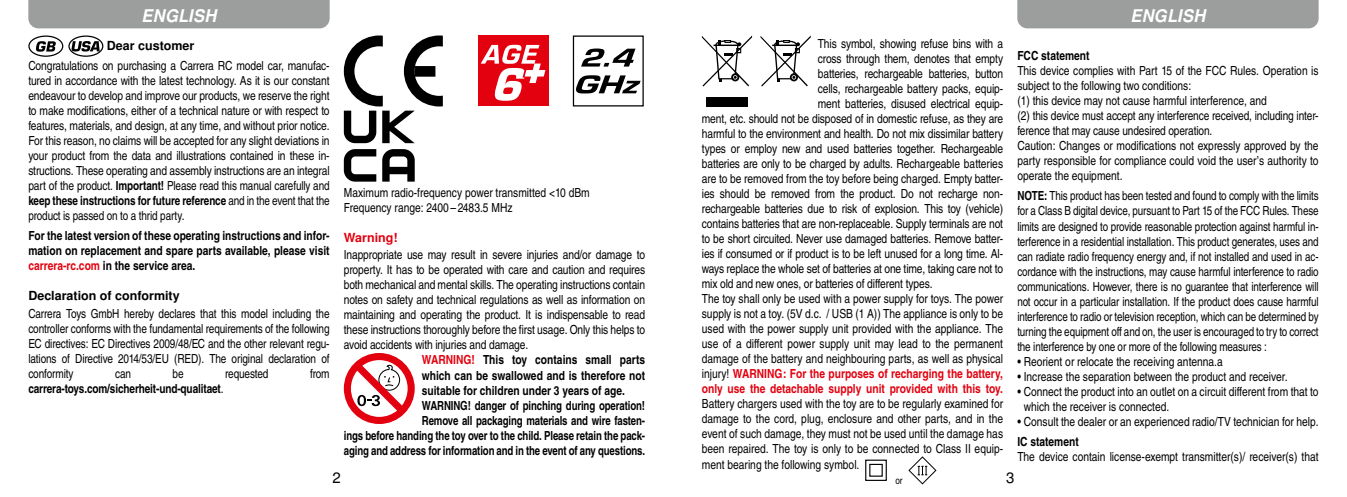
<style>
.page{position:relative;width:1347px;height:497px;background:#fff}
.page>*{position:absolute;margin:0;border:0;box-sizing:border-box;transform-origin:0 0}
.t1{font:italic 700 17.5px "Nimbus San LOT";letter-spacing:.02em;color:#fff;scale:.94 1}
.t2{font:15px "Nimbus San LOT";color:#000}
.t3{font:12.5px/15px "Nimbus San LOT Reg Con";letter-spacing:-.01em;color:#000;text-align:justify}
.t4{font:12.5px/15px "Nimbus San LOT Reg Con";letter-spacing:-.01em;color:#000;text-align:justify;scale:.96 1}
.t5{font:12.5px/15px "Nimbus San LOT Bol Con";letter-spacing:-.01em;color:#000;text-align:justify}
.t6{font:12.5px "Nimbus San LOT Bol Con";letter-spacing:-.01em;color:#000;scale:.94 1}
.t7{font:12.5px/15px "Nimbus San LOT Bol Con";color:#e3000f}
.t8{font:700 12.5px "Nimbus San LOT";color:#000}
.t9{font:700 12.5px "Nimbus San LOT";color:#e3000f}
.t10{font:10px "Nimbus San LOT Reg Con";color:#000}
.s1{font-family:"Nimbus San LOT Reg Con";color:#000}
.s2{font-family:"Nimbus San LOT Bol Con"}
.s3{font-family:"Nimbus San LOT Reg Con"}
.s4{color:#e3000f}
</style>
<div class="page">
<div style="left:706px;top:96px;width:41px;height:10px;background:#000"></div>
<svg style="left:702px;top:35px;width:50px;height:51px"></svg>
<svg style="left:760px;top:36px;width:50px;height:50px"></svg>
<svg style="left:865px;top:459px;width:22px;height:22px"></svg>
<svg style="left:908px;top:456px;width:29px;height:28px"></svg>
<svg style="left:69px;top:36px;width:34px;height:20px"></svg>
<div style="left:68px;top:35px;width:35px;height:22px;border:1px solid #000;border-radius:50%"></div>
<svg style="left:72px;top:41px;width:28px;height:10px"></svg>
<svg style="left:29px;top:36px;width:34px;height:20px"></svg>
<div style="left:28px;top:35px;width:35px;height:22px;border:1px solid #000;border-radius:50%"></div>
<svg style="left:36px;top:41px;width:20px;height:11px"></svg>
<div style="left:477px;top:35px;width:71px;height:71px;background:#e3000f"></div>
<svg style="left:480px;top:45px;width:65px;height:56px"></svg>
<svg style="left:572px;top:35px;width:72px;height:72px"></svg>
<svg style="left:344px;top:35px;width:99px;height:108px"></svg>
<svg style="left:344px;top:149px;width:32px;height:32px"></svg>
<svg style="left:382px;top:149px;width:33px;height:32px"></svg>
<svg style="left:344px;top:353px;width:71px;height:70px"></svg>
<div style="left:1017px;top:0;width:301px;height:28px;background:#9c9d9d"></div>
<div style="left:28px;top:0;width:302px;height:28px;background:#9c9d9d"></div>
<h1 class="t1" style="left:141px;top:5px;width:81px">ENGLISH</h1>
<h1 class="t1" style="left:1130px;top:5px;width:81px">ENGLISH</h1>
<p class="t3" style="left:818px;top:36px;width:187px">This symbol, showing refuse bins with a</p>
<p class="t3" style="left:818px;top:51px;width:187px">cross through them, denotes that empty</p>
<p class="t3" style="left:818px;top:66px;width:187px">batteries, rechargeable batteries, button</p>
<p class="t3" style="left:818px;top:81px;width:187px">cells, rechargeable battery packs, equip-</p>
<p class="t3" style="left:818px;top:96px;width:187px">ment batteries, disused electrical equip-</p>
<p class="t3" style="left:702px;top:111px;width:303px">ment, etc. should not be disposed of in domestic refuse, as they are</p>
<p class="t3" style="left:702px;top:126px;width:303px">harmful to the environment and health. Do not mix dissimilar battery</p>
<p class="t3" style="left:702px;top:141px;width:303px">types or employ new and used batteries together. Rechargeable</p>
<p class="t3" style="left:702px;top:156px;width:303px">batteries are only to be charged by adults. Rechargeable batteries</p>
<p class="t3" style="left:702px;top:171px;width:303px">are to be removed from the toy before being charged. Empty batter-</p>
<p class="t3" style="left:702px;top:186px;width:303px">ies should be removed from the product. Do not recharge non-</p>
<p class="t3" style="left:702px;top:201px;width:303px">rechargeable batteries due to risk of explosion. This toy (vehicle)</p>
<p class="t3" style="left:702px;top:216px;width:303px">contains batteries that are non-replaceable. Supply terminals are not</p>
<p class="t3" style="left:702px;top:231px;width:303px">to be short circuited. Never use damaged batteries. Remove batter-</p>
<p class="t3" style="left:702px;top:246px;width:303px">ies if consumed or if product is to be left unused for a long time. Al-</p>
<p class="t3" style="left:702px;top:261px;width:303px">ways replace the whole set of batteries at one time, taking care not to</p>
<p class="t3" style="left:702px;top:276px;width:232px">mix old and new ones, or batteries of different types.</p>
<p class="t3" style="left:702px;top:291px;width:303px">The toy shall only be used with a power supply for toys. The power</p>
<p class="t3" style="left:702px;top:306px;width:303px">supply is not a toy. (5V d.c. / USB (1 A)) The appliance is only to be</p>
<p class="t3" style="left:702px;top:321px;width:303px">used with the power supply unit provided with the appliance. The</p>
<p class="t3" style="left:702px;top:336px;width:303px">use of a different power supply unit may lead to the permanent</p>
<p class="t3" style="left:702px;top:351px;width:303px">damage of the battery and neighbouring parts, as well as physical</p>
<p class="t7" style="left:702px;top:366px;width:303px"><span class="s1">injury!</span> WARNING: For the purposes of recharging the battery, only use the detachable supply unit provided with this toy.</p>
<p class="t3" style="left:702px;top:396px;width:303px">Battery chargers used with the toy are to be regularly examined for damage to the cord, plug, enclosure and other parts, and in the event of such damage, they must not be used until the damage has been repaired. The toy is only to be connected to Class II equip&shy;ment bearing the following symbol.</p>
<p class="t10" style="left:895px;top:473px;width:9px">or</p>
<p class="t8" style="left:107px;top:38px;width:89px">Dear customer</p>
<p class="t3" style="left:28px;top:58px;width:303px">Congratulations on purchasing a Carrera RC model car, manufac&shy;tured in accordance with the latest technology. As it is our constant endeavour to develop and improve our products, we reserve the right to make modifications, either of a technical nature or with respect to features, materials, and design, at any time, and without prior notice.<br>For this reason, no claims will be accepted for any slight deviations in your product from the data and illustrations contained in these in&shy;structions. These operating and assembly instructions are an integral part of the product. <span class="s2">Important!</span> Please read this manual carefully and</p>
<p class="t5" style="left:28px;top:193px;width:303px">keep these instructions for future reference <span class="s3">and in the event that the</span></p>
<p class="t3" style="left:28px;top:208px;width:158px">product is passed on to a thrid party.</p>
<p class="t5" style="left:28px;top:228px;width:303px">For the latest version of these operating instructions and infor&shy;mation on replacement and spare parts available, please visit <span class="s4">carrera-rc.com</span> in the service area.</p>
<p class="t8" style="left:28px;top:288px;width:153px">Declaration of conformity</p>
<p class="t3" style="left:28px;top:305px;width:303px">Carrera Toys GmbH hereby declares that this model including the controller conforms with the fundamental requirements of the following EC directives: EC Directives 2009/48/EC and the other relevant regu&shy;lations of Directive 2014/53/EU (RED). The original declaration of conformity</p>
<p class="t5" style="left:1017px;top:48px;width:74px">FCC statement</p>
<p class="t3" style="left:1017px;top:63px;width:303px;text-align:left">This device complies with Part 15 of the FCC Rules. Operation is subject to the following two conditions:<br>(1) this device may not cause harmful interference, and<br>(2) this device must accept any interference received, including inter&shy;ference that may cause undesired operation.<br>Caution: Changes or modifications not expressly approved by the party responsible for compliance could void the user’s authority to operate the equipment.</p>
<p class="t4" style="left:1017px;top:188px;width:315px"><span class="s2">NOTE:</span> This product has been tested and found to comply with the limits for a Class B digital device, pursuant to Part 15 of the FCC Rules. These limits are designed to provide reasonable protection against harmful in&shy;terference in a residential installation. This product generates, uses and can radiate radio frequency energy and, if not installed and used in ac&shy;cordance with the instructions, may cause harmful interference to radio communications. However, there is no guarantee that interference will not occur in a particular installation. If the product does cause harmful interference to radio or television reception, which can be determined by turning the equipment off and on, the user is encouraged to try to correct the interference by one or more of the following measures :</p>
<p class="t3" style="left:1017px;top:353px;width:207px">• Reorient or relocate the receiving antenna.a</p>
<p class="t3" style="left:1017px;top:368px;width:272px">• Increase the separation between the product and receiver.</p>
<p class="t3" style="left:1023px;top:383px;width:296px;text-indent:-6px">• Connect the product into an outlet on a circuit different from that to which the receiver is connected.</p>
<p class="t3" style="left:1017px;top:413px;width:303px">• Consult the dealer or an experienced radio/TV technician for help.</p>
<p class="t5" style="left:1017px;top:433px;width:63px">IC statement</p>
<p class="t3" style="left:1017px;top:448px;width:303px">The device contain license-exempt transmitter(s)/ receiver(s) that</p>
<p class="t3" style="left:344px;top:185px;width:247px">Maximum radio-frequency power transmitted &lt;10 dBm<br>Frequency range: 2400 – 2483.5 MHz</p>
<p class="t9" style="left:344px;top:229px;width:55px">Warning!</p>
<p class="t3" style="left:344px;top:247px;width:303px">Inappropriate use may result in severe injuries and/or damage to property. It has to be operated with care and caution and requires both mechanical and mental skills. The operating instructions contain notes on safety and technical regulations as well as information on maintaining and operating the product. It is indispensable to read these instructions thoroughly before the first usage. Only this helps to avoid accidents with injuries and damage.</p>
<p class="t5" style="left:422px;top:352px;width:225px"><span class="s4">WARNING!</span> This toy contains small parts</p>
<p class="t5" style="left:422px;top:367px;width:225px">which can be swallowed and is therefore not</p>
<p class="t5" style="left:422px;top:382px;width:205px">suitable for children under 3 years of age.</p>
<p class="t6" style="left:422px;top:397px;width:239px">WARNING! danger of pinching during operation!</p>
<p class="t6" style="left:422px;top:412px;width:239px">Remove all packaging materials and wire fasten-</p>
<p class="t6" style="left:344px;top:427px;width:322px">ings before handing the toy over to the child. Please retain the pack-</p>
<p class="t6" style="left:344px;top:442px;width:322px">aging and address for information and in the event of any questions.</p>
<p class="t3" style="left:115px;top:365px;width:17px">can</p>
<p class="t3" style="left:173px;top:365px;width:13px">be</p>
<p class="t3" style="left:225px;top:365px;width:45px">requested</p>
<p class="t3" style="left:310px;top:365px;width:21px">from</p>
<p class="t5" style="left:28px;top:381px;width:197px">carrera-toys.com/sicherheit-und-qualitaet<span class="s3">.</span></p>
<p class="t2" style="left:332px;top:468px;width:10px">2</p>
<p class="t2" style="left:1006px;top:468px;width:10px">3</p>
</div>
